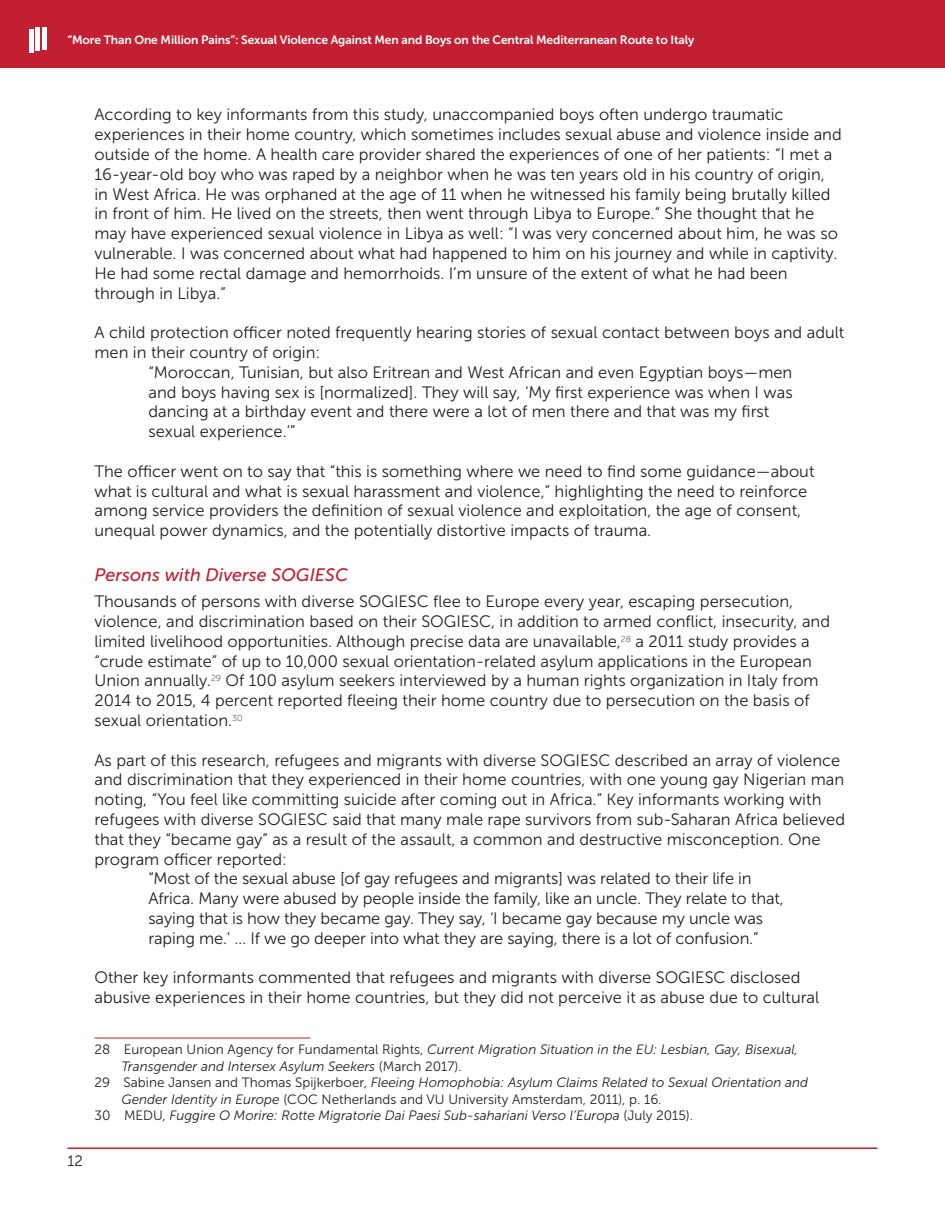
<style>
.page{position:relative;width:945px;height:1215px;background:#fff}
.page>*{position:absolute;margin:0;border:0;box-sizing:border-box;transform-origin:0 0}
.Heading_4{font:italic 18px "Museo Sans 500";color:#c21f32}
.Body{font:16.5px/19.8px "Museo Sans 300";color:#231f20}
.Indented_para_main_b{font:16.5px/19.8px "Museo Sans 300";letter-spacing:-.01em;color:#231f20}
.t1{font:15px "Museo Sans 300";color:#231f20}
.MainBody_Footnote{font:italic 13.5px/16.5px "Museo Sans 300";color:#231f20}
.MainBody_Footnote-2{font:13.5px/16.5px "Museo Sans 300";color:#231f20}
.t2{font:12px "Museo Sans 700";letter-spacing:-.01em;color:#fff}
.s1{font-style:normal}
.s2{font-style:italic}
</style>
<div class="page">
<div style="left:0;top:0;width:945px;height:68px;background:#c21f32"></div>
<div style="left:35px;top:28px;width:5px;height:23px;background:#fff"></div>
<div style="left:29px;top:29px;width:5px;height:24px;background:#fff"></div>
<div style="left:42px;top:27px;width:5px;height:22px;background:#fff"></div>
<hr style="left:68px;top:1148px;width:810px;height:1px;background:#c21f32">
<hr style="left:94px;top:1038px;width:216px;height:1px;background:#c21f32">
<p class="t2" style="left:68px;top:33px;width:628px">“More Than One Million Pains”: Sexual Violence Against Men and Boys on the Central Mediterranean Route to Italy</p>
<p class="Body" style="left:94px;top:105px;width:749px">According to key informants from this study, unaccompanied boys often undergo traumatic experiences in their home country, which sometimes includes sexual abuse and violence inside and outside of the home. A health care provider shared the experiences of one of her patients: “I met a 16-year-old boy who was raped by a neighbor when he was ten years old in his country of origin, in West Africa. He was orphaned at the age of 11 when he witnessed his family being brutally killed in front of him. He lived on the streets, then went through Libya to Europe.” She thought that he may have experienced sexual violence in Libya as well: “I was very concerned about him, he was so vulnerable. I was concerned about what had happened to him on his journey and while in captivity.<br>He had some rectal damage and hemorrhoids. I’m unsure of the extent of what he had been through in Libya.”</p>
<p class="Body" style="left:94px;top:323px;width:751px">A child protection officer noted frequently hearing stories of sexual contact between boys and adult men in their country of origin:</p>
<p class="Indented_para_main_b" style="left:148px;top:362px;width:646px">“Moroccan, Tunisian, but also Eritrean and West African and even Egyptian boys—men and boys having sex is [normalized]. They will say, ‘My first experience was when I was dancing at a birthday event and there were a lot of men there and that was my first sexual experience.’”</p>
<p class="Body" style="left:94px;top:461px;width:722px">The officer went on to say that “this is something where we need to find some guidance—about what is cultural and what is sexual harassment and violence,” highlighting the need to reinforce among service providers the definition of sexual violence and exploitation, the age of consent, unequal power dynamics, and the potentially distortive impacts of trauma.</p>
<p class="Heading_4" style="left:94px;top:565px;width:255px">Persons with Diverse SOGIESC</p>
<p class="Body" style="left:94px;top:592px;width:737px">Thousands of persons with diverse SOGIESC flee to Europe every year, escaping persecution, violence, and discrimination based on their SOGIESC, in addition to armed conflict, insecurity, and limited livelihood opportunities. Although precise data are unavailable,<sup>28</sup> a 2011 study provides a “crude estimate” of up to 10,000 sexual orientation-related asylum applications in the European Union annually.<sup>29</sup> Of 100 asylum seekers interviewed by a human rights organization in Italy from 2014 to 2015, 4 percent reported fleeing their home country due to persecution on the basis of sexual orientation.<sup>30</sup></p>
<p class="Body" style="left:94px;top:750px;width:752px">As part of this research, refugees and migrants with diverse SOGIESC described an array of violence and discrimination that they experienced in their home countries, with one young gay Nigerian man noting, “You feel like committing suicide after coming out in Africa.” Key informants working with refugees with diverse SOGIESC said that many male rape survivors from sub-Saharan Africa believed that they “became gay” as a result of the assault, a common and destructive misconception. One program officer reported:</p>
<p class="Indented_para_main_b" style="left:148px;top:869px;width:637px">“Most of the sexual abuse [of gay refugees and migrants] was related to their life in Africa. Many were abused by people inside the family, like an uncle. They relate to that, saying that is how they became gay. They say, ‘I became gay because my uncle was raping me.’ … If we go deeper into what they are saying, there is a lot of confusion.”</p>
<p class="Body" style="left:94px;top:968px;width:726px">Other key informants commented that refugees and migrants with diverse SOGIESC disclosed abusive experiences in their home countries, but they did not perceive it as abuse due to cultural</p>
<p class="MainBody_Footnote" style="left:122px;top:1042px;width:678px;text-indent:-27px"><span class="s1">28 European Union Agency for Fundamental Rights,</span> Current Migration Situation in the EU: Lesbian, Gay, Bisexual,<br>Transgender and Intersex Asylum Seekers <span class="s1">(March 2017).</span></p>
<p class="MainBody_Footnote-2" style="left:122px;top:1075px;width:688px;text-indent:-27px">29 Sabine Jansen and Thomas Spijkerboer, <span class="s2">Fleeing Homophobia: Asylum Claims Related to Sexual Orientation and<br>Gender Identity in Europe</span> (COC Netherlands and VU University Amsterdam, 2011), p. 16.</p>
<p class="MainBody_Footnote" style="left:94px;top:1108px;width:600px"><span class="s1">30 MEDU,</span> Fuggire O Morire: Rotte Migratorie Dai Paesi Sub-sahariani Verso l’Europa <span class="s1">(July 2015).</span></p>
<p class="t1" style="left:68px;top:1153px;width:17px">12</p>
</div>
